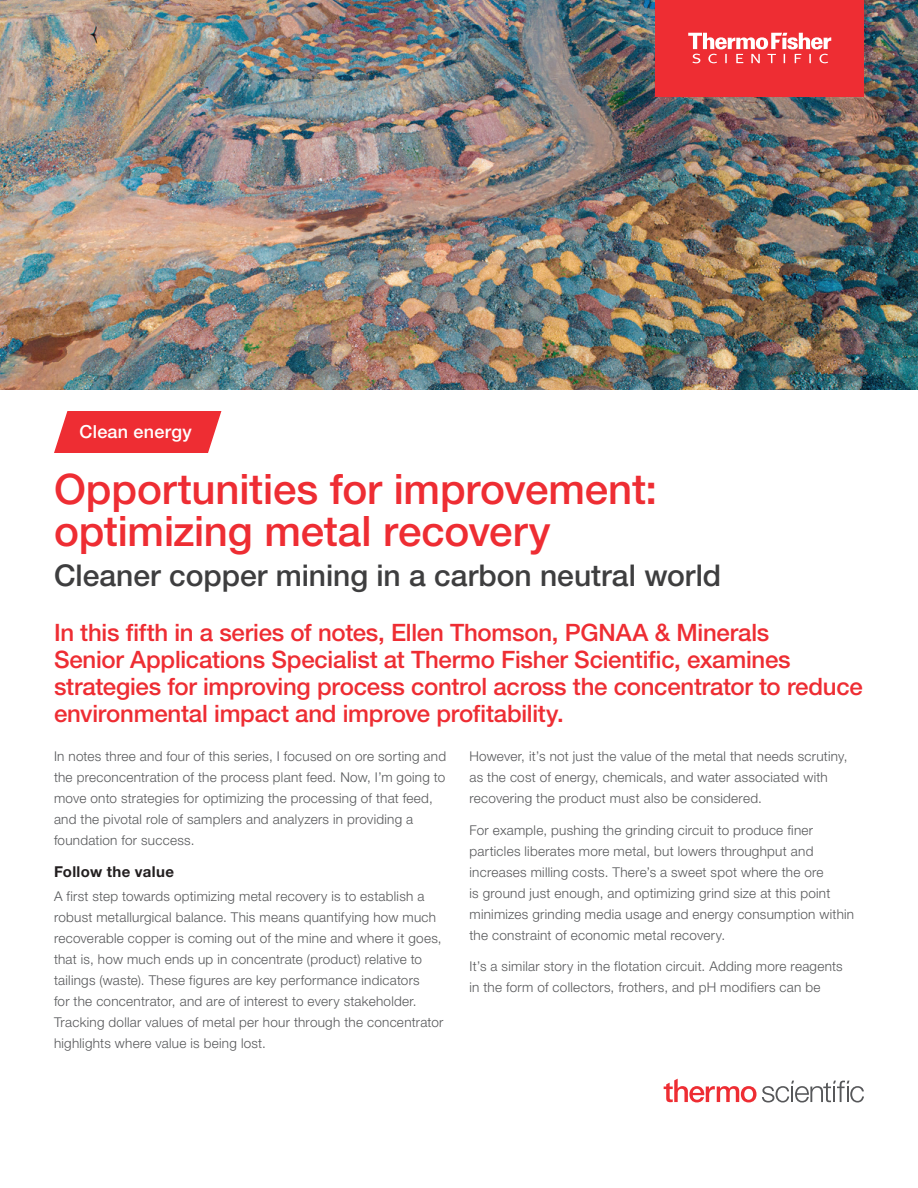
<style>
.page{position:relative;width:918px;height:1188px;background:#fff}
.page>*{position:absolute;margin:0;border:0;box-sizing:border-box;transform-origin:0 0}
.t1{font:500 42px/42px "Helvetica Neue LTW1 G";letter-spacing:-.005em;color:#ee2d33}
.t2{font:500 30px "Helvetica Neue LTW1 G";color:#3e3e3f}
.t3{font:500 24px/27px "Helvetica Neue LTW1 G";letter-spacing:-.01em;color:#ee2d33}
.t4{font:500 18px "Helvetica Neue LTW1 G";letter-spacing:.015em;color:#fff}
.t5{font:700 15px "Helvetica Neue LTW1 G";letter-spacing:.025em;color:#231f20}
.t6{font:300 13.5px/21px "Helvetica Neue LTW1 G";letter-spacing:.02em;color:#57585a}
</style>
<div class="page">
<img style="left:0;top:0;width:918px;height:390px">
<svg style="left:54px;top:411px;width:167px;height:42px;background:#ef3d42"></svg>
<div style="left:656px;top:0;width:208px;height:96px;background:#ee2d33"></div>
<svg style="left:688px;top:33px;width:143px;height:30px"></svg>
<svg style="left:664px;top:1079px;width:200px;height:24px"></svg>
<h3 class="t4" style="left:80px;top:421px;width:114px">Clean energy</h3>
<h1 class="t1" style="left:54px;top:468px;width:605px">Opportunities for improvement: optimizing metal recovery</h1>
<h2 class="t2" style="left:54px;top:558px;width:669px">Cleaner copper mining in a carbon neutral world</h2>
<p class="t3" style="left:54px;top:619px;width:810px">In this fifth in a series of notes, Ellen Thomson, PGNAA &amp; Minerals<br>Senior Applications Specialist at Thermo Fisher Scientific, examines strategies for improving process control across the concentrator to reduce environmental impact and improve profitability.</p>
<p class="t6" style="left:54px;top:746px;width:394px">In notes three and four of this series, I focused on ore sorting and the preconcentration of the process plant feed. Now, I’m going to move onto strategies for optimizing the processing of that feed, and the pivotal role of samplers and analyzers in providing a foundation for success.</p>
<p class="t5" style="left:54px;top:862px;width:122px">Follow the value</p>
<p class="t6" style="left:54px;top:885px;width:391px">A first step towards optimizing metal recovery is to establish a robust metallurgical balance. This means quantifying how much recoverable copper is coming out of the mine and where it goes, that is, how much ends up in concentrate (product) relative to tailings (waste). These figures are key performance indicators<br>for the concentrator, and are of interest to every stakeholder.<br>Tracking dollar values of metal per hour through the concentrator highlights where value is being lost.</p>
<p class="t6" style="left:470px;top:746px;width:379px">However, it’s not just the value of the metal that needs scrutiny, as the cost of energy, chemicals, and water associated with recovering the product must also be considered.</p>
<p class="t6" style="left:470px;top:819px;width:386px">For example, pushing the grinding circuit to produce finer particles liberates more metal, but lowers throughput and increases milling costs. There’s a sweet spot where the ore<br>is ground just enough, and optimizing grind size at this point minimizes grinding media usage and energy consumption within the constraint of economic metal recovery.</p>
<p class="t6" style="left:470px;top:956px;width:375px">It’s a similar story in the flotation circuit. Adding more reagents in the form of collectors, frothers, and pH modifiers can be</p>
</div>
